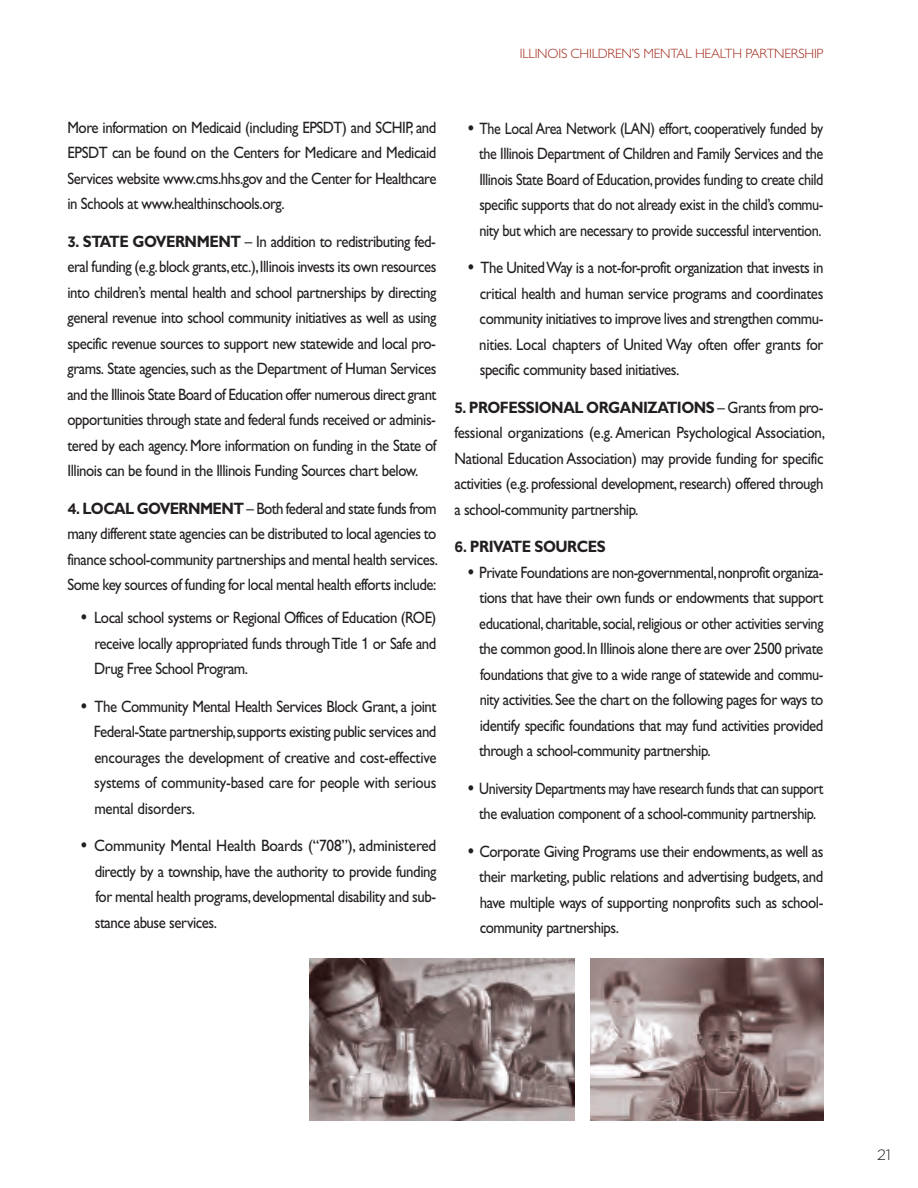
<style>
.page{position:relative;width:918px;height:1188px;background:#fff}
.page>*{position:absolute;margin:0;border:0;box-sizing:border-box;transform-origin:0 0}
.t1{font:16.5px/25.5px "Gill Sans";letter-spacing:-.03em;color:#231f20;text-align:justify;scale:.9 1}
.t2{font:16.5px/25.5px "Gill Sans";letter-spacing:-.03em;color:#231f20;text-align:justify;scale:.85 1}
.t3{font:16.5px/25.5px "Gill Sans";letter-spacing:-.03em;color:#231f20;text-align:justify;scale:.93 1}
.t4{font:700 16.5px "Gill Sans";letter-spacing:-.03em;color:#231f20;scale:.9 1}
.t5{font:300 15px "Gotham";color:#231f20}
.t6{font:300 13.5px "Gill Sans";letter-spacing:-.015em;color:#a1281b}
.s1{font-family:"Gotham";font-weight:700;font-size:15px}
.s2{font-weight:700}
.s3{font-weight:700;font-size:18px}
.s4{font-family:"Helvetica"}
.s5{font-family:"Gotham";font-size:15px}
</style>
<div class="page">
<img style="left:590px;top:958px;width:234px;height:162px">
<img style="left:309px;top:958px;width:266px;height:162px">
<p class="t6" style="left:520px;top:48px;width:305px">ILLINOIS CHILDREN’S MENTAL HEALTH PARTNERSHIP</p>
<p class="t1" style="left:68px;top:116px;width:411px">More information on Medicaid (including EPSDT) and SCHIP, and EPSDT can be found on the Centers for Medicare and Medicaid Services website www.cms.hhs.gov and the Center for Healthcare in Schools at www.healthinschools.org.</p>
<p class="t1" style="left:68px;top:230px;width:412px"><span class="s1">3.</span> <span class="s2">STATE GOVERNMENT</span> – In addition to redistributing fed&shy;eral funding (e.g.block grants,etc.),Illinois invests its own resources into children’s mental health and school partnerships by directing general revenue into school community initiatives as well as using specific revenue sources to support new statewide and local pro&shy;grams. State agencies, such as the Department of Human Services and the Illinois State Board of Education offer numerous direct grant opportunities through state and federal funds received or adminis&shy;tered by each agency. More information on funding in the State of Illinois can be found in the Illinois Funding Sources chart below.</p>
<p class="t1" style="left:67px;top:497px;width:413px"><span class="s1">4.</span> <span class="s2">LOCAL GOVERNMENT</span> – Both federal and state funds from many different state agencies can be distributed to local agencies to finance school-community partnerships and mental health services.<br>Some key sources of funding for local mental health efforts include:</p>
<p class="t1" style="left:94px;top:606px;width:382px;text-indent:-13px"><span class="s3">•</span> Local school systems or Regional Offices of Education (ROE) receive locally appropriated funds throughTitle <span class="s4">1</span> or Safe and Drug Free School Program.</p>
<p class="t1" style="left:94px;top:695px;width:382px;text-indent:-13px"><span class="s3">•</span> The Community Mental Health Services Block Grant, a joint Federal-State partnership,supports existing public services and encourages the development of creative and cost-effective systems of community-based care for people with serious mental disorders.</p>
<p class="t3" style="left:95px;top:834px;width:369px;text-indent:-14px"><span class="s3">•</span> Community Mental Health Boards (“708”), administered directly by a township, have the authority to provide funding for mental health programs,developmental disability and sub&shy;stance abuse services.</p>
<p class="t2" style="left:479px;top:117px;width:406px;text-indent:-11px"><span class="s3">•</span> The Local Area Network (LAN) effort, cooperatively funded by the Illinois Department of Children and Family Services and the Illinois State Board of Education,provides funding to create child specific supports that do not already exist in the child’s commu&shy;nity but which are necessary to provide successful intervention.</p>
<p class="t1" style="left:479px;top:257px;width:384px;text-indent:-11px"><span class="s3">•</span> The UnitedWay is a not-for-profit organization that invests in critical health and human service programs and coordinates community initiatives to improve lives and strengthen commu&shy;nities. Local chapters of United Way often offer grants for specific community based initiatives.</p>
<p class="t1" style="left:454px;top:396px;width:413px"><span class="s1">5.</span> <span class="s2">PROFESSIONAL ORGANIZATIONS</span> – Grants from pro&shy;fessional organizations (e.g. American Psychological Association, National Education Association) may provide funding for specific activities (e.g. professional development, research) offered through a school-community partnership.</p>
<p class="t4" style="left:454px;top:540px;width:170px"><span class="s5">6.</span> PRIVATE SOURCES</p>
<p class="t1" style="left:479px;top:561px;width:384px;text-indent:-11px"><span class="s3">•</span> Private Foundations are non-governmental,nonprofit organiza&shy;tions that have their own funds or endowments that support educational,charitable,social,religious or other activities serving the common good.In Illinois alone there are over 2500 private foundations that give to a wide range of statewide and commu&shy;nity activities.See the chart on the following pages for ways to identify specific foundations that may fund activities provided through a school-community partnership.</p>
<p class="t2" style="left:468px;top:777px;width:420px;text-align:center"><span class="s3">•</span> University Departments may have research funds that can support the evaluation component of a school-community partnership.</p>
<p class="t1" style="left:479px;top:840px;width:384px;text-indent:-11px"><span class="s3">•</span> Corporate Giving Programs use their endowments, as well as their marketing, public relations and advertising budgets, and have multiple ways of supporting nonprofits such as school&shy;community partnerships.</p>
<p class="t5" style="left:877px;top:1149px;width:15px">21</p>
</div>
